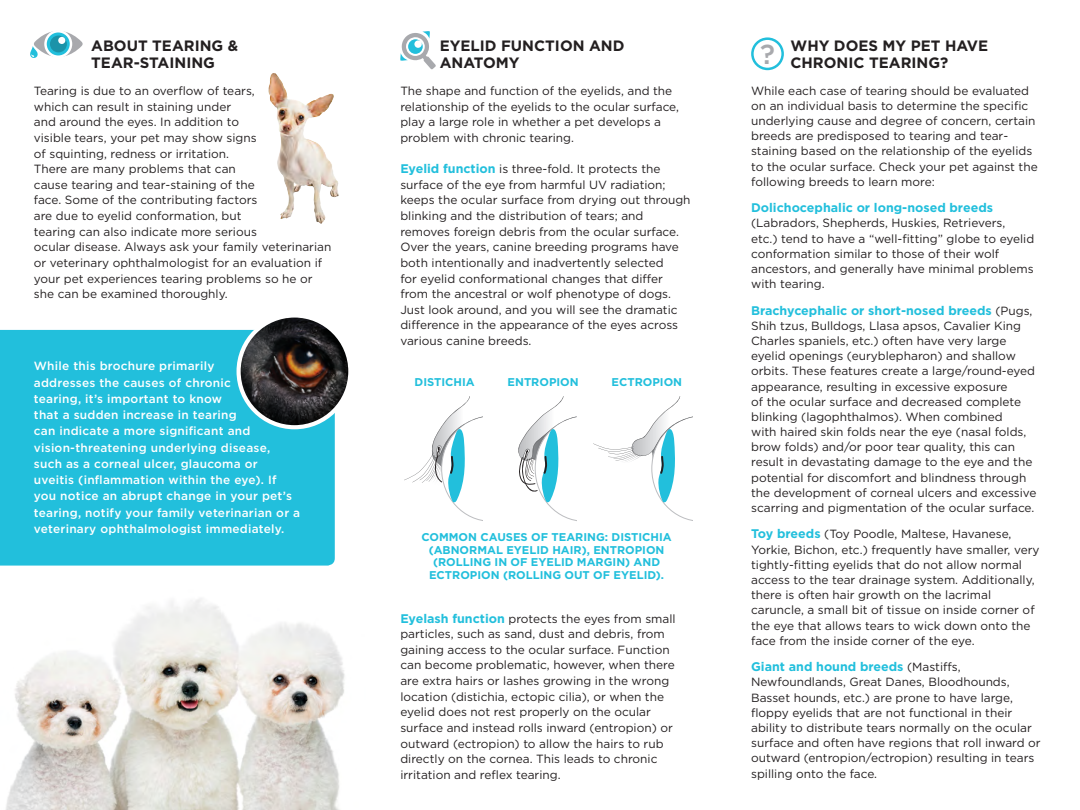
<style>
.page{position:relative;width:1080px;height:810px;background:#fff}
.page>*{position:absolute;margin:0;border:0;box-sizing:border-box;transform-origin:0 0}
.t1{font:500 27.5px "Gotham";color:#a8a9ad}
.t2{font:700 15px/17.5px "Gotham";color:#231f20}
.t3{font:700 12.5px "Gotham";color:#22bfdc}
.t4{font:11.88px/15.6px "Gotham";color:#231f20}
.t5{font:500 11.88px/16.2px "Gotham";letter-spacing:.02em;color:#fff}
.t6{font:700 11.25px/12.5px "Gotham";color:#22bfdc;text-align:center}
.s1{font-weight:700;font-size:12.5px;color:#22bfdc}
.s2{font-weight:400;font-size:11.88px;color:#231f20}
</style>
<div class="page">
<svg style="left:593px;top:396px;width:100px;height:125px"></svg>
<svg style="left:400px;top:31px;width:36px;height:38px"></svg>
<div style="left:0;top:330px;width:335px;height:236px;background:#22bfdc"></div>
<div style="left:751px;top:37px;width:33px;height:33px;border:2px solid #22bfdc;border-radius:50%"></div>
<img style="left:239px;top:315px;width:111px;height:112px;border-radius:56px">
<div style="left:237px;top:313px;width:115px;height:116px;border:4px solid #fff;border-radius:50%"></div>
<svg style="left:30px;top:31px;width:53px;height:27px"></svg>
<img style="left:6px;top:598px;width:339px;height:212px">
<img style="left:268px;top:73px;width:71px;height:151px">
<svg style="left:404px;top:396px;width:79px;height:125px"></svg>
<svg style="left:518px;top:396px;width:58px;height:125px"></svg>
<p class="t2" style="left:91px;top:37px;width:149px">ABOUT TEARING &amp;<br>TEAR-STAINING</p>
<p class="t4" style="left:34px;top:83px;width:299px">Tearing is due to an overflow of tears,<br>which can result in staining under<br>and around the eyes. In addition to<br>visible tears, your pet may show signs<br>of squinting, redness or irritation.<br>There are many problems that can<br>cause tearing and tear-staining of the<br>face. Some of the contributing factors<br>are due to eyelid conformation, but<br>tearing can also indicate more serious<br>ocular disease. Always ask your family veterinarian or veterinary ophthalmologist for an evaluation if your pet experiences tearing problems so he or she can be examined thoroughly.</p>
<p class="t5" style="left:34px;top:358px;width:268px">While this brochure primarily<br>addresses the causes of chronic<br>tearing, it’s important to know<br>that a sudden increase in tearing<br>can indicate a more significant and vision-threatening underlying disease, such as a corneal ulcer, glaucoma or uveitis (inflammation within the eye). If you notice an abrupt change in your pet’s tearing, notify your family veterinarian or a veterinary ophthalmologist immediately.</p>
<p class="t2" style="left:440px;top:37px;width:186px">EYELID FUNCTION AND<br>ANATOMY</p>
<p class="t4" style="left:400px;top:83px;width:280px">The shape and function of the eyelids, and the relationship of the eyelids to the ocular surface, play a large role in whether a pet develops a problem with chronic tearing.</p>
<p class="t4" style="left:400px;top:161px;width:292px"><span class="s1">Eyelid function</span> is three-fold. It protects the surface of the eye from harmful UV radiation; keeps the ocular surface from drying out through blinking and the distribution of tears; and removes foreign debris from the ocular surface.<br>Over the years, canine breeding programs have both intentionally and inadvertently selected<br>for eyelid conformational changes that differ from the ancestral or wolf phenotype of dogs.<br>Just look around, and you will see the dramatic difference in the appearance of the eyes across various canine breeds.</p>
<p class="t6" style="left:415px;top:376px;width:62px">DISTICHIA</p>
<p class="t6" style="left:508px;top:376px;width:73px">ENTROPION</p>
<p class="t6" style="left:612px;top:376px;width:72px">ECTROPION</p>
<p class="t6" style="left:421px;top:531px;width:252px">COMMON CAUSES OF TEARING: DISTICHIA (ABNORMAL EYELID HAIR), ENTROPION (ROLLING IN OF EYELID MARGIN) AND ECTROPION (ROLLING OUT OF EYELID).</p>
<p class="t4" style="left:400px;top:610px;width:277px"><span class="s1">Eyelash function</span> protects the eyes from small particles, such as sand, dust and debris, from gaining access to the ocular surface. Function can become problematic, however, when there are extra hairs or lashes growing in the wrong location (distichia, ectopic cilia), or when the eyelid does not rest properly on the ocular surface and instead rolls inward (entropion) or outward (ectropion) to allow the hairs to rub directly on the cornea. This leads to chronic irritation and reflex tearing.</p>
<p class="t2" style="left:791px;top:37px;width:199px">WHY DOES MY PET HAVE<br>CHRONIC TEARING?</p>
<p class="t4" style="left:751px;top:83px;width:288px;line-height:15.2px">While each case of tearing should be evaluated on an individual basis to determine the specific underlying cause and degree of concern, certain breeds are predisposed to tearing and tear&shy;staining based on the relationship of the eyelids to the ocular surface. Check your pet against the following breeds to learn more:</p>
<p class="t3" style="left:751px;top:199px;width:243px">Dolichocephalic or long-nosed breeds</p>
<p class="t4" style="left:751px;top:215px;width:285px;line-height:15.2px">(Labradors, Shepherds, Huskies, Retrievers, etc.) tend to have a “well-fitting” globe to eyelid conformation similar to those of their wolf ancestors, and generally have minimal problems with tearing.</p>
<p class="t3" style="left:751px;top:302px;width:283px">Brachycephalic or short-nosed breeds <span class="s2">(Pugs,</span></p>
<p class="t4" style="left:751px;top:318px;width:287px;line-height:15.2px">Shih tzus, Bulldogs, Llasa apsos, Cavalier King Charles spaniels, etc.) often have very large eyelid openings (euryblepharon) and shallow orbits. These features create a large/round-eyed appearance, resulting in excessive exposure<br>of the ocular surface and decreased complete blinking (lagophthalmos). When combined<br>with haired skin folds near the eye (nasal folds, brow folds) and/or poor tear quality, this can result in devastating damage to the eye and the potential for discomfort and blindness through the development of corneal ulcers and excessive scarring and pigmentation of the ocular surface.</p>
<p class="t4" style="left:751px;top:526px;width:290px;line-height:15.2px"><span class="s1">Toy breeds</span> (Toy Poodle, Maltese, Havanese, Yorkie, Bichon, etc.) frequently have smaller, very tightly-fitting eyelids that do not allow normal access to the tear drainage system. Additionally, there is often hair growth on the lacrimal caruncle, a small bit of tissue on inside corner of the eye that allows tears to wick down onto the face from the inside corner of the eye.</p>
<p class="t3" style="left:751px;top:658px;width:211px">Giant and hound breeds <span class="s2">(Mastiffs,</span></p>
<p class="t4" style="left:751px;top:674px;width:291px;line-height:15.2px">Newfoundlands, Great Danes, Bloodhounds, Basset hounds, etc.) are prone to have large, floppy eyelids that are not functional in their ability to distribute tears normally on the ocular surface and often have regions that roll inward or outward (entropion/ectropion) resulting in tears spilling onto the face.</p>
<p class="t1" style="left:760px;top:36px;width:16px">?</p>
</div>
